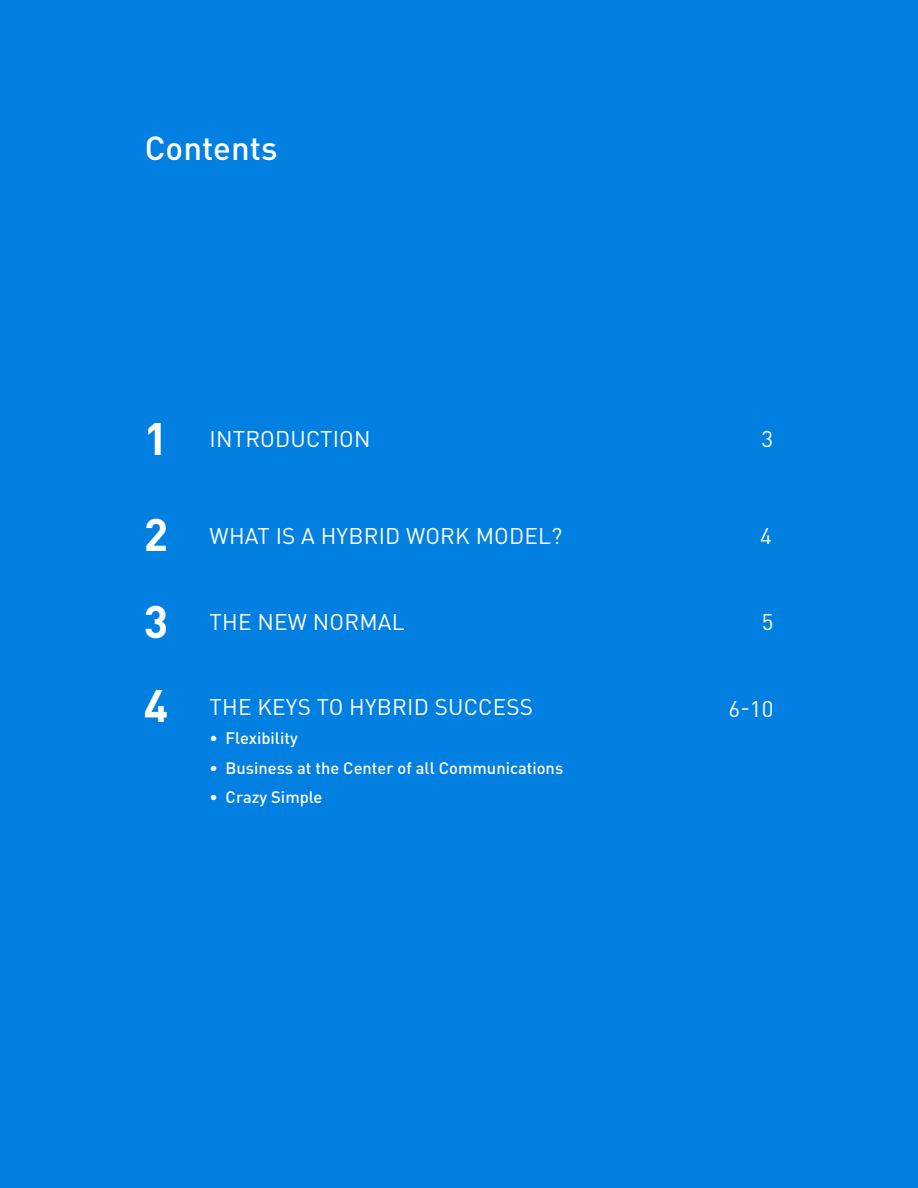
<style>
.page{position:relative;width:918px;height:1188px;background:#0180e2}
.page>*{position:absolute;margin:0;border:0;box-sizing:border-box;transform-origin:0 0}
.t1{font:700 45px/95.8px "DIN Pro";color:#fff}
.t2{font:500 33px "DIN Pro";color:#fff}
.t3{font:22.5px "DIN Pro";letter-spacing:.01em;color:#fff}
.t4{font:500 16.5px "DIN Pro";color:#fff}
</style>
<div class="page">
<h2 class="t2" style="left:145px;top:126px;width:134px">Contents</h2>
<h1 class="t1" style="left:144px;top:385px;width:26px">1<br>2</h1>
<h1 class="t1" style="left:144px;top:574px;width:26px;line-height:84px">3<br>4</h1>
<p class="t3" style="left:210px;top:421px;width:163px">INTRODUCTION</p>
<p class="t3" style="left:210px;top:518px;width:354px">WHAT IS A HYBRID WORK MODEL?</p>
<p class="t3" style="left:210px;top:604px;width:197px">THE NEW NORMAL</p>
<p class="t3" style="left:210px;top:689px;width:325px">THE KEYS TO HYBRID SUCCESS</p>
<p class="t4" style="left:209px;top:727px;width:90px">• Flexibility</p>
<p class="t4" style="left:209px;top:756px;width:355px">• Business at the Center of all Communications</p>
<p class="t4" style="left:209px;top:786px;width:115px">• Crazy Simple</p>
<p class="t3" style="left:762px;top:422px;width:13px">3</p>
<p class="t3" style="left:760px;top:518px;width:13px">4</p>
<p class="t3" style="left:762px;top:604px;width:13px">5</p>
<p class="t3" style="left:729px;top:691px;width:46px">6-10</p>
</div>
